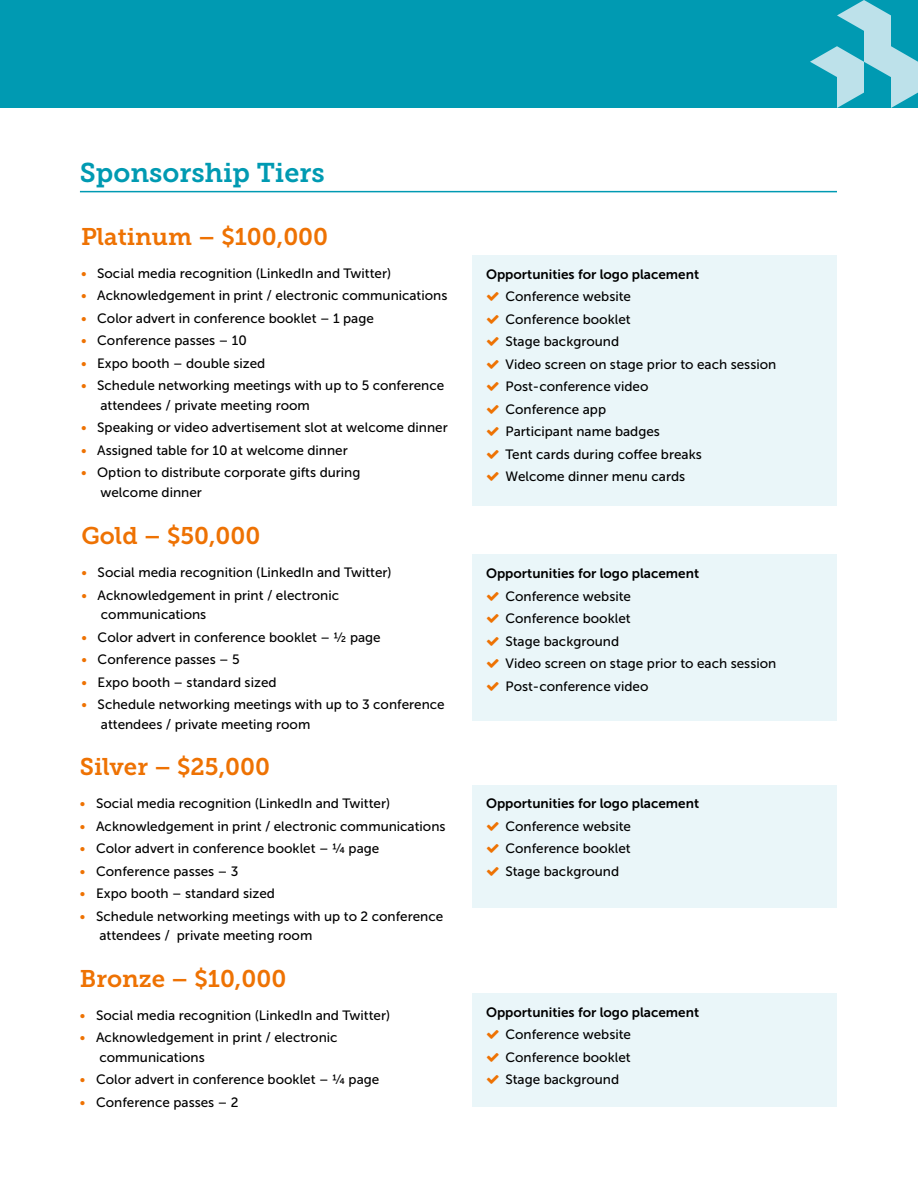
<style>
.page{position:relative;width:918px;height:1188px;background:#fff}
.page>*{position:absolute;margin:0;border:0;box-sizing:border-box;transform-origin:0 0}
.t1{font:27px "Museo Slab 700";color:#009ab2}
.t2{font:24px "Museo Slab 700";color:#ee7203}
.t3{font:13.5px/22.5px "Museo Sans 500";color:#000}
.t4{font:13.5px "Museo Sans 700";color:#000}
.s1{color:#ee7203}
</style>
<div class="page">
<div style="left:0;top:0;width:918px;height:108px;background:#009ab2"></div>
<svg style="left:810px;top:0;width:108px;height:108px"></svg>
<div style="left:472px;top:255px;width:365px;height:251px;background:#eaf6f9"></div>
<div style="left:472px;top:555px;width:365px;height:166px;background:#eaf6f9"></div>
<div style="left:472px;top:785px;width:365px;height:123px;background:#eaf6f9"></div>
<hr style="left:80px;top:191px;width:757px;height:1px;background:#009ab2">
<div style="left:472px;top:993px;width:365px;height:114px;background:#eaf6f9"></div>
<h1 class="t1" style="left:80px;top:158px;width:246px">Sponsorship Tiers</h1>
<h2 class="t2" style="left:81px;top:223px;width:249px">Platinum – $100,000</h2>
<p class="t3" style="left:81px;top:262px;width:312px"><span class="s1">•</span> Social media recognition (LinkedIn and Twitter)</p>
<p class="t3" style="left:81px;top:284px;width:368px"><span class="s1">•</span> Acknowledgement in print / electronic communications</p>
<p class="t3" style="left:81px;top:307px;width:294px"><span class="s1">•</span> Color advert in conference booklet – 1 page</p>
<p class="t3" style="left:81px;top:329px;width:167px"><span class="s1">•</span> Conference passes – 10</p>
<p class="t3" style="left:81px;top:352px;width:186px"><span class="s1">•</span> Expo booth – double sized</p>
<p class="t3" style="left:100px;top:376px;width:345px;line-height:19.5px;text-indent:-19px"><span class="s1">•</span> Schedule networking meetings with up to 5 conference attendees / private meeting room</p>
<p class="t3" style="left:81px;top:416px;width:368px"><span class="s1">•</span> Speaking or video advertisement slot at welcome dinner</p>
<p class="t3" style="left:81px;top:439px;width:268px"><span class="s1">•</span> Assigned table for 10 at welcome dinner</p>
<p class="t3" style="left:100px;top:463px;width:261px;line-height:19.5px;text-indent:-19px"><span class="s1">•</span> Option to distribute corporate gifts during welcome dinner</p>
<h2 class="t2" style="left:81px;top:522px;width:181px">Gold – $50,000</h2>
<p class="t3" style="left:81px;top:561px;width:312px"><span class="s1">•</span> Social media recognition (LinkedIn and Twitter)</p>
<p class="t3" style="left:101px;top:585px;width:240px;line-height:19.5px;text-indent:-19px"><span class="s1">•</span> Acknowledgement in print / electronic communications</p>
<p class="t3" style="left:81px;top:626px;width:301px"><span class="s1">•</span> Color advert in conference booklet – ½ page</p>
<p class="t3" style="left:81px;top:648px;width:160px"><span class="s1">•</span> Conference passes – 5</p>
<p class="t3" style="left:81px;top:671px;width:197px"><span class="s1">•</span> Expo booth – standard sized</p>
<p class="t3" style="left:101px;top:695px;width:345px;line-height:19.5px;text-indent:-19px"><span class="s1">•</span> Schedule networking meetings with up to 3 conference attendees / private meeting room</p>
<h2 class="t2" style="left:80px;top:753px;width:192px">Silver – $25,000</h2>
<p class="t3" style="left:80px;top:792px;width:312px"><span class="s1">•</span> Social media recognition (LinkedIn and Twitter)</p>
<p class="t3" style="left:80px;top:815px;width:367px"><span class="s1">•</span> Acknowledgement in print / electronic communications</p>
<p class="t3" style="left:80px;top:837px;width:301px"><span class="s1">•</span> Color advert in conference booklet – ¼ page</p>
<p class="t3" style="left:80px;top:860px;width:160px"><span class="s1">•</span> Conference passes – 3</p>
<p class="t3" style="left:80px;top:882px;width:197px"><span class="s1">•</span> Expo booth – standard sized</p>
<p class="t3" style="left:99px;top:906px;width:345px;line-height:19.5px;text-indent:-19px"><span class="s1">•</span> Schedule networking meetings with up to 2 conference attendees / private meeting room</p>
<h2 class="t2" style="left:80px;top:965px;width:208px">Bronze – $10,000</h2>
<p class="t3" style="left:80px;top:1004px;width:312px"><span class="s1">•</span> Social media recognition (LinkedIn and Twitter)</p>
<p class="t3" style="left:99px;top:1028px;width:240px;line-height:19.5px;text-indent:-19px"><span class="s1">•</span> Acknowledgement in print / electronic communications</p>
<p class="t3" style="left:80px;top:1068px;width:301px"><span class="s1">•</span> Color advert in conference booklet – ¼ page</p>
<p class="t3" style="left:80px;top:1091px;width:160px"><span class="s1">•</span> Conference passes – 2</p>
<p class="t4" style="left:486px;top:266px;width:215px">Opportunities for logo placement</p>
<p class="t3" style="left:505px;top:285px;width:272px">Conference website<br>Conference booklet<br>Stage background<br>Video screen on stage prior to each session<br>Post-conference video<br>Conference app<br>Participant name badges<br>Tent cards during coffee breaks<br>Welcome dinner menu cards</p>
<p class="t4" style="left:486px;top:566px;width:215px">Opportunities for logo placement</p>
<p class="t3" style="left:505px;top:585px;width:272px">Conference website<br>Conference booklet<br>Stage background<br>Video screen on stage prior to each session<br>Post-conference video</p>
<p class="t4" style="left:486px;top:796px;width:215px">Opportunities for logo placement</p>
<p class="t3" style="left:505px;top:815px;width:127px;text-align:justify">Conference website Conference booklet Stage background</p>
<p class="t4" style="left:486px;top:1005px;width:215px">Opportunities for logo placement</p>
<p class="t3" style="left:505px;top:1023px;width:127px;text-align:justify">Conference website Conference booklet Stage background</p>
</div>
